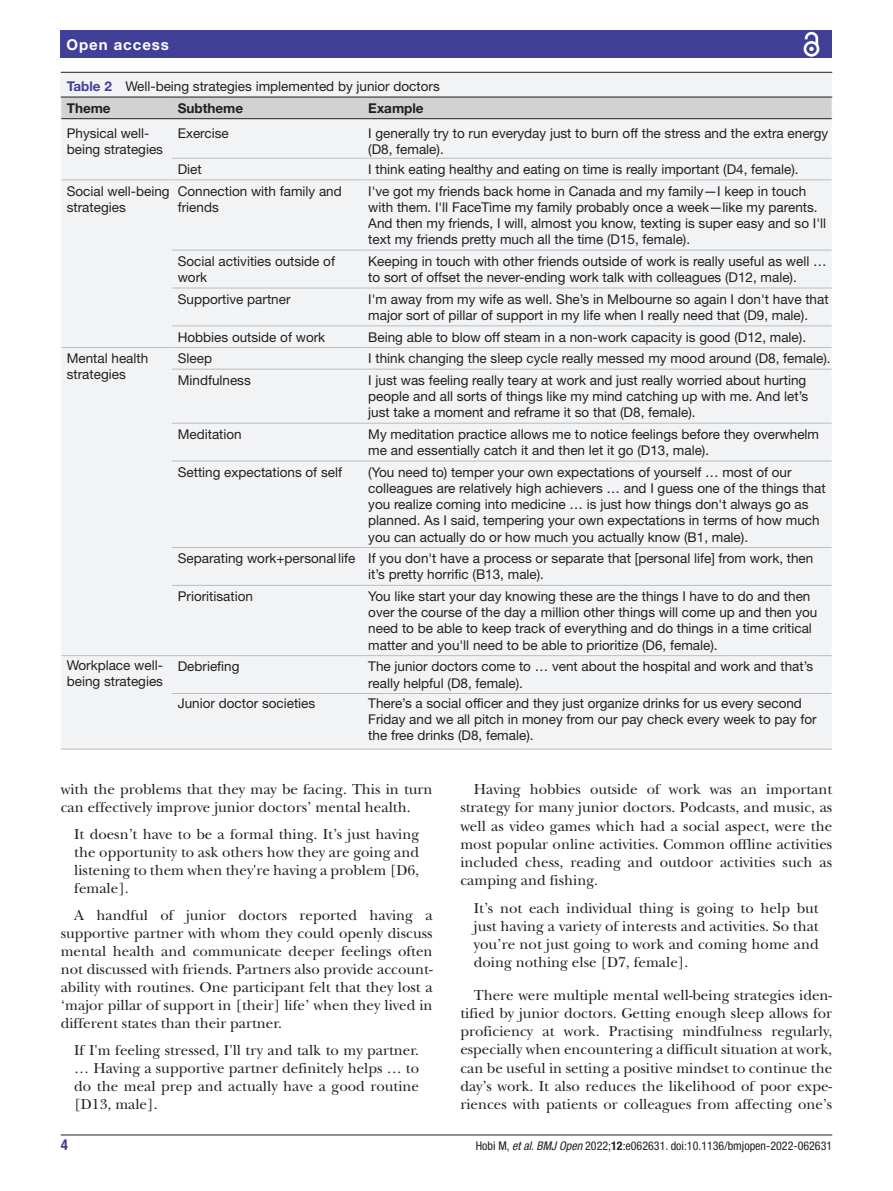
<style>
.page{position:relative;width:893px;height:1191px;background:#fff}
.page>*{position:absolute;margin:0;border:0;box-sizing:border-box;transform-origin:0 0}
.t1{font:15px/18.1px "New Baskerville";color:#231f20;text-align:justify}
.t2{font:700 15px "Helvetica Neue LT Std";letter-spacing:.065em;color:#fff}
.t3{font:700 condensed 15px "Helvetica Neue LT Std";color:#414099}
.t4{font:13.5px/16.2px "Helvetica Neue LT Std";color:#231f20}
.t5{font:700 13.5px "Helvetica Neue LT Std";color:#231f20}
.t6{font:condensed 12px "Helvetica Neue LT Std";color:#231f20}
.s1{font-weight:700;color:#414099}
.s2{font-weight:700}
.s3{font-style:italic}
</style>
<div class="page">
<hr style="left:61px;top:1134px;width:771px;height:1px;background:#231f20">
<div style="left:61px;top:31px;width:771px;height:27px;background:#414099"></div>
<svg style="left:803px;top:31px;width:17px;height:26px"></svg>
<div style="left:61px;top:73px;width:771px;height:676px;background:#f2f3f4"></div>
<hr style="left:61px;top:72px;width:771px;height:1px;background:#231f20">
<hr style="left:61px;top:749px;width:111px;height:1px;background:#bcbdc0">
<hr style="left:172px;top:158px;width:190px;height:1px;background:#bcbdc0">
<hr style="left:362px;top:158px;width:470px;height:1px;background:#bcbdc0">
<hr style="left:61px;top:180px;width:111px;height:1px;background:#bcbdc0">
<hr style="left:172px;top:180px;width:190px;height:1px;background:#bcbdc0">
<hr style="left:362px;top:180px;width:470px;height:1px;background:#bcbdc0">
<hr style="left:172px;top:250px;width:190px;height:1px;background:#bcbdc0">
<hr style="left:362px;top:250px;width:470px;height:1px;background:#bcbdc0">
<hr style="left:172px;top:288px;width:190px;height:1px;background:#bcbdc0">
<hr style="left:362px;top:288px;width:470px;height:1px;background:#bcbdc0">
<hr style="left:172px;top:325px;width:190px;height:1px;background:#bcbdc0">
<hr style="left:362px;top:325px;width:470px;height:1px;background:#bcbdc0">
<hr style="left:61px;top:347px;width:111px;height:1px;background:#bcbdc0">
<hr style="left:172px;top:347px;width:190px;height:1px;background:#bcbdc0">
<hr style="left:362px;top:347px;width:470px;height:1px;background:#bcbdc0">
<hr style="left:172px;top:369px;width:190px;height:1px;background:#bcbdc0">
<hr style="left:362px;top:369px;width:470px;height:1px;background:#bcbdc0">
<hr style="left:172px;top:423px;width:190px;height:1px;background:#bcbdc0">
<hr style="left:362px;top:423px;width:470px;height:1px;background:#bcbdc0">
<hr style="left:172px;top:461px;width:190px;height:1px;background:#bcbdc0">
<hr style="left:362px;top:461px;width:470px;height:1px;background:#bcbdc0">
<hr style="left:172px;top:547px;width:190px;height:1px;background:#bcbdc0">
<hr style="left:362px;top:547px;width:470px;height:1px;background:#bcbdc0">
<hr style="left:172px;top:585px;width:190px;height:1px;background:#bcbdc0">
<hr style="left:362px;top:585px;width:470px;height:1px;background:#bcbdc0">
<hr style="left:61px;top:655px;width:111px;height:1px;background:#bcbdc0">
<hr style="left:172px;top:655px;width:190px;height:1px;background:#bcbdc0">
<hr style="left:362px;top:655px;width:470px;height:1px;background:#bcbdc0">
<hr style="left:172px;top:693px;width:190px;height:1px;background:#bcbdc0">
<hr style="left:172px;top:749px;width:190px;height:1px;background:#bcbdc0">
<hr style="left:362px;top:693px;width:470px;height:1px;background:#bcbdc0">
<hr style="left:362px;top:749px;width:470px;height:1px;background:#bcbdc0">
<svg style="left:60px;top:97px;width:773px;height:22px"></svg>
<p class="t2" style="left:66px;top:35px;width:104px">Open access</p>
<p class="t4" style="left:67px;top:75px;width:375px;line-height:22px"><span class="s1">Table 2</span> Well-being strategies implemented by junior doctors<br><span class="s2">Theme</span></p>
<p class="t5" style="left:178px;top:99px;width:67px">Subtheme</p>
<p class="t5" style="left:368px;top:99px;width:57px">Example</p>
<p class="t4" style="left:67px;top:124px;width:98px">Physical well&shy;being strategies</p>
<p class="t4" style="left:178px;top:124px;width:52px">Exercise</p>
<p class="t4" style="left:368px;top:124px;width:461px">I generally try to run everyday just to burn off the stress and the extra energy (D8, female).</p>
<p class="t4" style="left:178px;top:161px;width:26px">Diet</p>
<p class="t4" style="left:368px;top:161px;width:432px">I think eating healthy and eating on time is really important (D4, female).</p>
<p class="t4" style="left:67px;top:182px;width:104px">Social well-being strategies</p>
<p class="t4" style="left:178px;top:182px;width:166px">Connection with family and friends</p>
<p class="t4" style="left:368px;top:182px;width:459px">I've got my friends back home in Canada and my family—I keep in touch with them. I'll FaceTime my family probably once a week—like my parents.<br>And then my friends, I will, almost you know, texting is super easy and so I'll text my friends pretty much all the time (D15, female).</p>
<p class="t4" style="left:178px;top:253px;width:159px">Social activities outside of work</p>
<p class="t4" style="left:368px;top:253px;width:460px">Keeping in touch with other friends outside of work is really useful as well … to sort of offset the never-ending work talk with colleagues (D12, male).</p>
<p class="t4" style="left:178px;top:290px;width:114px">Supportive partner</p>
<p class="t4" style="left:368px;top:290px;width:462px">I'm away from my wife as well. She’s in Melbourne so again I don't have that major sort of pillar of support in my life when I really need that (D9, male).</p>
<p class="t4" style="left:178px;top:328px;width:149px">Hobbies outside of work</p>
<p class="t4" style="left:368px;top:328px;width:439px">Being able to blow off steam in a non-work capacity is good (D12, male).</p>
<p class="t4" style="left:67px;top:350px;width:83px">Mental health strategies</p>
<p class="t4" style="left:178px;top:350px;width:36px">Sleep</p>
<p class="t4" style="left:368px;top:350px;width:464px">I think changing the sleep cycle really messed my mood around (D8, female).</p>
<p class="t4" style="left:178px;top:372px;width:75px">Mindfulness</p>
<p class="t4" style="left:368px;top:372px;width:441px">I just was feeling really teary at work and just really worried about hurting people and all sorts of things like my mind catching up with me. And let’s just take a moment and reframe it so that (D8, female).</p>
<p class="t4" style="left:178px;top:426px;width:66px">Meditation</p>
<p class="t4" style="left:368px;top:426px;width:452px">My meditation practice allows me to notice feelings before they overwhelm me and essentially catch it and then let it go (D13, male).</p>
<p class="t4" style="left:178px;top:463px;width:166px">Setting expectations of self</p>
<p class="t4" style="left:368px;top:463px;width:459px">(You need to) temper your own expectations of yourself … most of our colleagues are relatively high achievers … and I guess one of the things that you realize coming into medicine … is just how things don't always go as planned. As I said, tempering your own expectations in terms of how much you can actually do or how much you actually know (B1, male).</p>
<p class="t4" style="left:368px;top:550px;width:447px;text-indent:-190px">Separating work+personal life If you don't have a process or separate that [personal life] from work, then it’s pretty horrific (B13, male).</p>
<p class="t4" style="left:178px;top:588px;width:77px">Prioritisation</p>
<p class="t4" style="left:368px;top:588px;width:451px">You like start your day knowing these are the things I have to do and then over the course of the day a million other things will come up and then you need to be able to keep track of everything and do things in a time critical matter and you'll need to be able to prioritize (D6, female).</p>
<p class="t4" style="left:67px;top:656px;width:98px">Workplace well&shy;being strategies</p>
<p class="t4" style="left:178px;top:658px;width:63px">Debriefing</p>
<p class="t4" style="left:368px;top:658px;width:446px">The junior doctors come to … vent about the hospital and work and that’s really helpful (D8, female).</p>
<p class="t4" style="left:178px;top:694px;width:139px">Junior doctor societies</p>
<p class="t4" style="left:368px;top:694px;width:450px">There’s a social officer and they just organize drinks for us every second<br>Friday and we all pitch in money from our pay check every week to pay for the free drinks (D8, female).</p>
<p class="t1" style="left:61px;top:780px;width:373px">with the problems that they may be facing. This in turn can effectively improve junior doctors’ mental health.</p>
<p class="t1" style="left:74px;top:825px;width:346px">It doesn’t have to be a formal thing. It’s just having the opportunity to ask others how they are going and listening to them when they're having a problem [D6, female].</p>
<p class="t1" style="left:61px;top:906px;width:373px;text-indent:14px">A handful of junior doctors reported having a supportive partner with whom they could openly discuss mental health and communicate deeper feelings often not discussed with friends. Partners also provide account&shy;ability with routines. One participant felt that they lost a ‘major pillar of support in [their] life’ when they lived in different states than their partner.</p>
<p class="t1" style="left:74px;top:1041px;width:346px">If I'm feeling stressed, I'll try and talk to my partner. … Having a supportive partner definitely helps … to do the meal prep and actually have a good routine [D13, male].</p>
<p class="t1" style="left:460px;top:780px;width:373px;text-indent:13px">Having hobbies outside of work was an important strategy for many junior doctors. Podcasts, and music, as well as video games which had a social aspect, were the most popular online activities. Common offline activities included chess, reading and outdoor activities such as camping and fishing.</p>
<p class="t1" style="left:474px;top:898px;width:346px">It’s not each individual thing is going to help but just having a variety of interests and activities. So that you’re not just going to work and coming home and doing nothing else [D7, female].</p>
<p class="t1" style="left:460px;top:986px;width:373px;text-indent:13px">There were multiple mental well-being strategies iden&shy;tified by junior doctors. Getting enough sleep allows for proficiency at work. Practising mindfulness regularly, especially when encountering a difficult situation at work, can be useful in setting a positive mindset to continue the day’s work. It also reduces the likelihood of poor expe&shy;riences with patients or colleagues from affecting one’s</p>
<p class="t3" style="left:61px;top:1135px;width:9px">4</p>
<p class="t6" style="left:476px;top:1138px;width:358px">Hobi M, <span class="s3">et al</span>. <span class="s3">BMJ Open</span> 2022;<span class="s2">12</span>:e062631. doi:10.1136/bmjopen-2022-062631</p>
</div>
